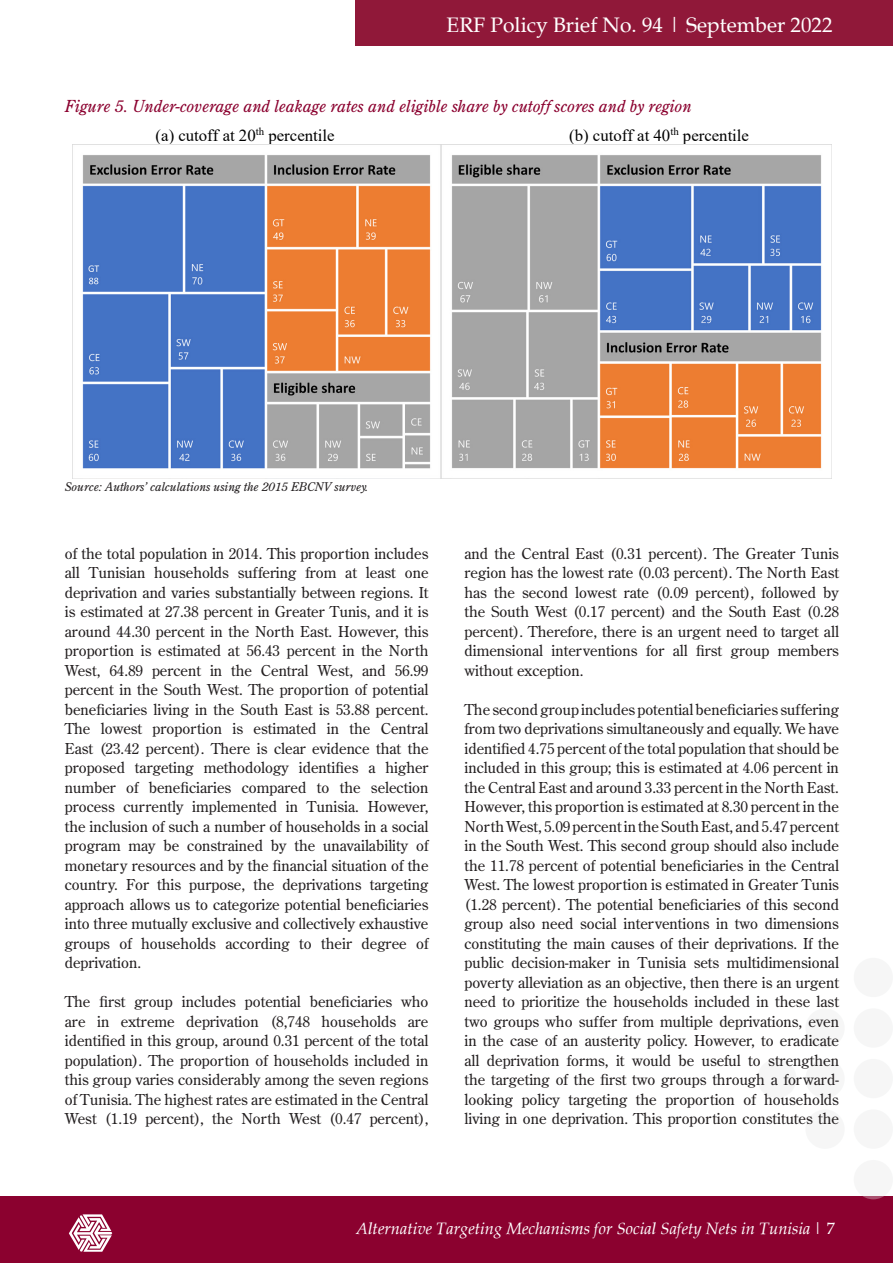
<style>
.page{position:relative;width:893px;height:1263px;background:#fff}
.page>*{position:absolute;margin:0;border:0;box-sizing:border-box;transform-origin:0 0}
.t1{font:21px "Palatia";color:#fff}
.t2{font:16.65px "Times New Roman";color:#000}
.t3{font:italic 16.5px "Century Old Style Std";color:#8b012f}
.t4{font:italic 16.5px "Palatia";color:#fff}
.Paragraph_2020{font:15px/19.5px "Century Old Style Std";color:#231f20;text-align:justify}
.t5{font:italic 12px "Century Old Style Std";color:#231f20}
.s1{font-style:normal}
</style>
<div class="page">
<div style="left:355px;top:0;width:538px;height:45px;background:#901839"></div>
<div style="left:0;top:1196px;width:893px;height:67px;background:#8b012f"></div>
<div style="left:854px;top:1160px;width:39px;height:39px;background:#f6f6f6;border-radius:50%"></div>
<div style="left:854px;top:1109px;width:39px;height:40px;background:#f6f6f6;border-radius:50%"></div>
<div style="left:854px;top:1059px;width:39px;height:39px;background:#f6f6f6;border-radius:50%"></div>
<div style="left:854px;top:1008px;width:39px;height:40px;background:#f6f6f6;border-radius:50%"></div>
<div style="left:805px;top:1109px;width:40px;height:40px;background:#f6f6f6;border-radius:50%"></div>
<div style="left:805px;top:1059px;width:40px;height:39px;background:#f6f6f6;border-radius:50%"></div>
<div style="left:805px;top:1008px;width:40px;height:40px;background:#f6f6f6;border-radius:50%"></div>
<div style="left:757px;top:1059px;width:39px;height:39px;background:#f6f6f6;border-radius:50%"></div>
<svg style="left:69px;top:1214px;width:43px;height:38px"></svg>
<svg style="left:72px;top:145px;width:369px;height:334px;background:#9c95a4"></svg>
<svg style="left:452px;top:145px;width:380px;height:333px;background:#a59da4"></svg>
<h1 class="t1" style="left:447px;top:12px;width:387px">ERF Policy Brief No. 94 | September 2022</h1>
<p class="t3" style="left:65px;top:95px;width:628px">Figure 5. Under-coverage and leakage rates and eligible share by cutoff scores and by region</p>
<p class="t2" style="left:156px;top:124px;width:180px">(a) cutoff at 20<sup>th</sup> percentile</p>
<p class="t2" style="left:569px;top:124px;width:181px">(b) cutoff at 40<sup>th</sup> percentile</p>
<p class="t5" style="left:65px;top:480px;width:305px">Source: Authors’ calculations using the 2015 EBCNV survey.</p>
<p class="Paragraph_2020" style="left:65px;top:543px;width:365px">of the total population in 2014. This proportion includes all Tunisian households suffering from at least one deprivation and varies substantially between regions. It is estimated at 27.38 percent in Greater Tunis, and it is around 44.30 percent in the North East. However, this proportion is estimated at 56.43 percent in the North West, 64.89 percent in the Central West, and 56.99 percent in the South West. The proportion of potential beneficiaries living in the South East is 53.88 percent.<br>The lowest proportion is estimated in the Central East (23.42 percent). There is clear evidence that the proposed targeting methodology identifies a higher number of beneficiaries compared to the selection process currently implemented in Tunisia. However, the inclusion of such a number of households in a social program may be constrained by the unavailability of monetary resources and by the financial situation of the country. For this purpose, the deprivations targeting approach allows us to categorize potential beneficiaries into three mutually exclusive and collectively exhaustive groups of households according to their degree of deprivation.</p>
<p class="Paragraph_2020" style="left:65px;top:992px;width:365px">The first group includes potential beneficiaries who are in extreme deprivation (8,748 households are identified in this group, around 0.31 percent of the total population). The proportion of households included in this group varies considerably among the seven regions of Tunisia. The highest rates are estimated in the Central West (1.19 percent), the North West (0.47 percent),</p>
<p class="Paragraph_2020" style="left:464px;top:543px;width:376px">and the Central East (0.31 percent). The Greater Tunis region has the lowest rate (0.03 percent). The North East has the second lowest rate (0.09 percent), followed by the South West (0.17 percent) and the South East (0.28 percent). Therefore, there is an urgent need to target all dimensional interventions for all first group members without exception.</p>
<p class="Paragraph_2020" style="left:464px;top:699px;width:376px">The second group includes potential beneficiaries suffering from two deprivations simultaneously and equally. We have identified 4.75 percent of the total population that should be included in this group; this is estimated at 4.06 percent in the Central East and around 3.33 percent in the North East.<br>However, this proportion is estimated at 8.30 percent in the North West, 5.09 percent in the South East, and 5.47 percent in the South West. This second group should also include the 11.78 percent of potential beneficiaries in the Central West. The lowest proportion is estimated in Greater Tunis (1.28 percent). The potential beneficiaries of this second group also need social interventions in two dimensions constituting the main causes of their deprivations. If the public decision-maker in Tunisia sets multidimensional poverty alleviation as an objective, then there is an urgent need to prioritize the households included in these last two groups who suffer from multiple deprivations, even in the case of an austerity policy. However, to eradicate all deprivation forms, it would be useful to strengthen the targeting of the first two groups through a forward&shy;looking policy targeting the proportion of households living in one deprivation. This proportion constitutes the</p>
<p class="t4" style="left:356px;top:1218px;width:481px">Alternative Targeting Mechanisms for Social Safety Nets in Tunisia<span class="s1">| 7</span></p>
</div>
